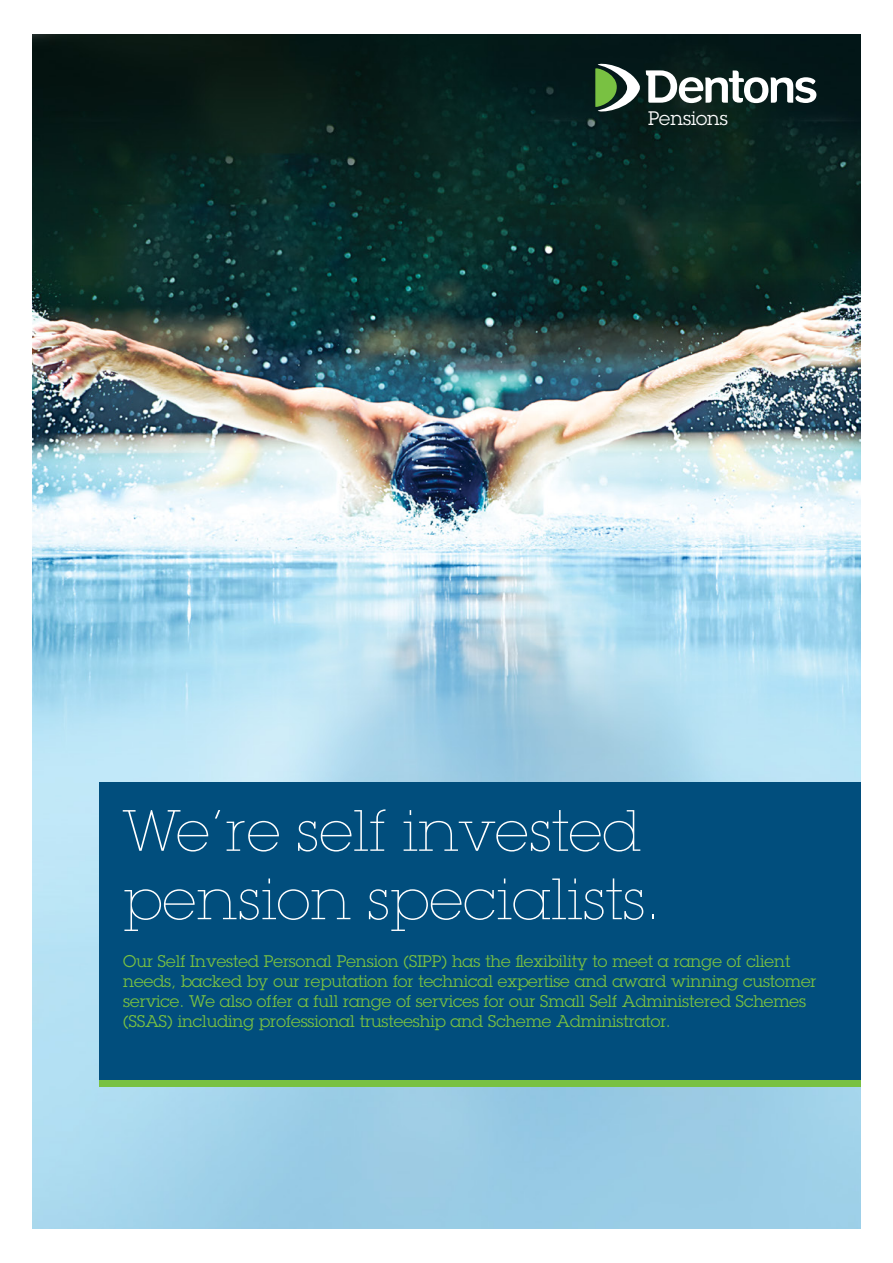
<style>
.page{position:relative;width:893px;height:1263px;background:#fff}
.page>*{position:absolute;margin:0;border:0;box-sizing:border-box;transform-origin:0 0}
.t1{font:200 57px "Lubalin Graph Std";color:#fff}
.t2{font:19.2px "Lubalin Graph Std";color:#fff}
.t3{font:16.5px/19.8px "Lubalin Graph Std";color:#79c142}
</style>
<div class="page">
<img style="left:33px;top:34px;width:827px;height:1194px">
<div style="left:99px;top:782px;width:761px;height:298px;background:#014e7d"></div>
<div style="left:99px;top:1080px;width:761px;height:7px;background:#79c142"></div>
<svg style="left:595px;top:64px;width:45px;height:50px"></svg>
<svg style="left:646px;top:70px;width:170px;height:33px"></svg>
<p class="t2" style="left:648px;top:107px;width:81px">Pensions</p>
<p class="t1" style="left:123px;top:798px;width:520px">We’re self invested</p>
<p class="t1" style="left:123px;top:867px;width:539px">pension specialists.</p>
<p class="t3" style="left:123px;top:951px;width:695px">Our Self Invested Personal Pension (SIPP) has the flexibility to meet a range of client needs, backed by our reputation for technical expertise and award winning customer service. We also offer a full range of services for our Small Self Administered Schemes (SSAS) including professional trusteeship and Scheme Administrator.</p>
</div>
